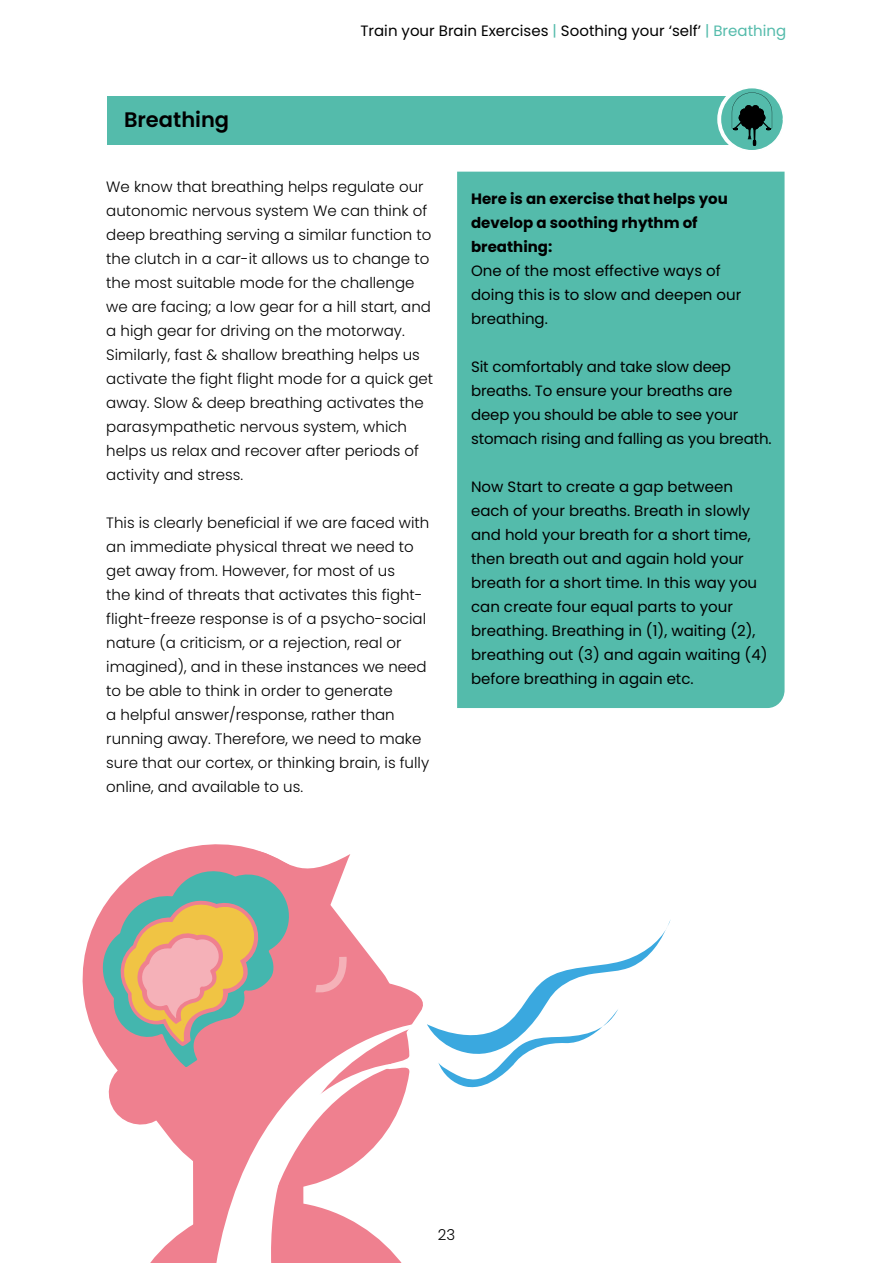
<style>
.page{position:relative;width:893px;height:1263px;background:#fff}
.page>*{position:absolute;margin:0;border:0;box-sizing:border-box;transform-origin:0 0}
.t1{font:600 21px "Poppins";color:#000}
.t2{font:300 15px/24px "Poppins";color:#000}
.t3{font:15px/24px "Poppins";color:#000}
.t4{font:700 15px/24px "Poppins";color:#000}
.s1{color:#54bbab}
</style>
<div class="page">
<div style="left:107px;top:97px;width:633px;height:48px;background:#54bbab"></div>
<svg style="left:82px;top:844px;width:177px;height:181px"></svg>
<svg style="left:95px;top:851px;width:576px;height:412px"></svg>
<div style="left:457px;top:172px;width:327px;height:536px;background:#54bbab"></div>
<svg style="left:716px;top:88px;width:67px;height:62px"></svg>
<h1 class="t1" style="left:124px;top:108px;width:107px">Breathing</h1>
<p class="t3" style="left:360px;top:19px;width:427px">Train your Brain Exercises <span class="s1">|</span> Soothing your ‘self’ <span class="s1">| Breathing</span></p>
<p class="t2" style="left:106px;top:175px;width:328px">We know that breathing helps regulate our autonomic nervous system We can think of deep breathing serving a similar function to the clutch in a car-it allows us to change to the most suitable mode for the challenge we are facing; a low gear for a hill start, and a high gear for driving on the motorway.<br>Similarly, fast &amp; shallow breathing helps us activate the fight flight mode for a quick get away. Slow &amp; deep breathing activates the parasympathetic nervous system, which helps us relax and recover after periods of activity and stress.</p>
<p class="t2" style="left:106px;top:511px;width:325px">This is clearly beneficial if we are faced with an immediate physical threat we need to get away from. However, for most of us<br>the kind of threats that activates this fight&shy;flight-freeze response is of a psycho-social nature (a criticism, or a rejection, real or imagined), and in these instances we need to be able to think in order to generate<br>a helpful answer/response, rather than running away. Therefore, we need to make sure that our cortex, or thinking brain, is fully online, and available to us.</p>
<p class="t4" style="left:471px;top:187px;width:258px">Here is an exercise that helps you develop a soothing rhythm of breathing:</p>
<p class="t3" style="left:471px;top:259px;width:272px">One of the most effective ways of doing this is to slow and deepen our breathing.</p>
<p class="t3" style="left:471px;top:355px;width:302px">Sit comfortably and take slow deep breaths. To ensure your breaths are deep you should be able to see your stomach rising and falling as you breath.</p>
<p class="t3" style="left:471px;top:475px;width:298px">Now Start to create a gap between each of your breaths. Breath in slowly and hold your breath for a short time, then breath out and again hold your breath for a short time. In this way you can create four equal parts to your breathing. Breathing in (1), waiting (2), breathing out (3) and again waiting (4) before breathing in again etc.</p>
<p class="t2" style="left:438px;top:1223px;width:19px">23</p>
</div>
